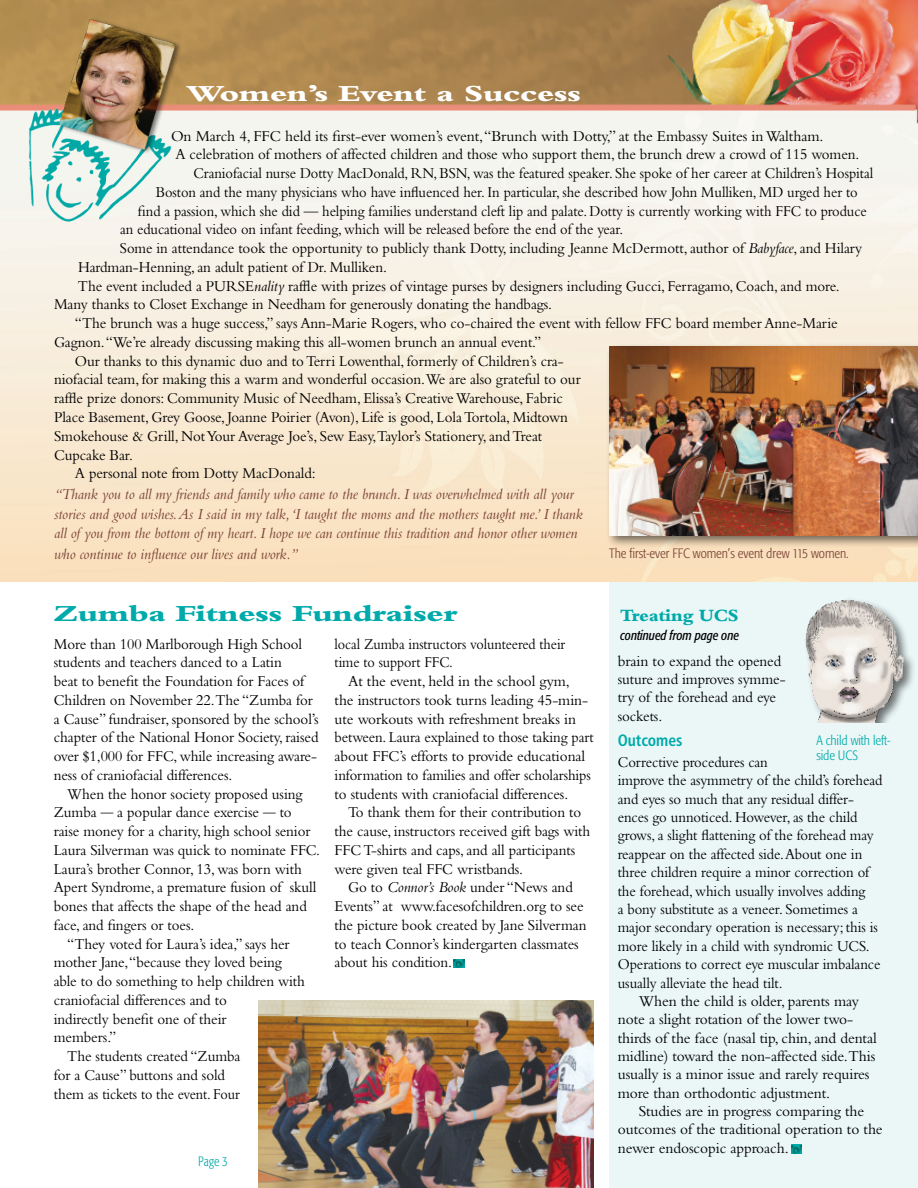
<style>
.page{position:relative;width:918px;height:1188px;background:#fff}
.page>*{position:absolute;margin:0;border:0;box-sizing:border-box;transform-origin:0 0}
.t1{font:800 24px "Bembo";letter-spacing:-.02em;color:#0aa;scale:1.4 1}
.t2{font:800 24px "Bembo";letter-spacing:-.02em;color:#fff;scale:1.4 1}
.t3{font:800 18px "Bembo";letter-spacing:-.02em;color:#0aa;scale:1.05 1}
.t4{font:700 condensed 16.5px "Frutiger";letter-spacing:-.005em;color:#0aa;scale:.95 1}
.t5{font:15.75px/18.8px "Bembo";letter-spacing:-.005em;color:#000;scale:.95 1}
.t6{font:15.75px/18.8px "Bembo";letter-spacing:-.005em;color:#000}
.t7{font:15.75px/18.5px "Bembo";letter-spacing:-.005em;color:#000;scale:.93 1}
.t8{font:15.75px "Bembo";letter-spacing:-.005em;color:#000;scale:.92 1}
.t9{font:italic 15.75px/19.5px "Bembo";letter-spacing:-.005em;color:#794136;scale:.95 1}
.t10{font:15.75px/18.8px "Bembo";letter-spacing:-.005em;color:#000;scale:.9 1}
.t11{font:300 condensed 13.5px "Formata";letter-spacing:-.005em;color:#794136}
.t12{font:300 condensed 13.5px/15px "Formata";letter-spacing:-.005em;color:#0aa}
.t13{font:italic condensed 13.5px "Formata";letter-spacing:-.005em;color:#000;scale:.95 1}
.t14{font:300 condensed 13.5px "Formata";letter-spacing:-.005em;color:#0aa;scale:.95 1}
.s1{font-style:italic}
</style>
<div class="page">
<div style="left:609px;top:581px;width:309px;height:607px;background:#ebf7f7"></div>
<img style="left:0;top:0;width:918px;height:581px">
<div style="left:605px;top:342px;width:313px;height:206px;background:#000;opacity:.55"></div>
<img style="left:609px;top:346px;width:309px;height:189px">
<svg style="left:454px;top:959px;width:10px;height:9px"></svg>
<img style="left:21px;top:0;width:164px;height:232px">
<svg style="left:791px;top:1145px;width:10px;height:9px"></svg>
<div style="left:803px;top:594px;width:112px;height:129px;background:#000;opacity:.55"></div>
<img style="left:803px;top:594px;width:106px;height:129px">
<img style="left:258px;top:1000px;width:336px;height:188px">
<h1 class="t2" style="left:186px;top:80px;width:284px">Women’s Event a Success</h1>
<p class="t6" style="left:171px;top:126px;width:654px">On March 4, FFC held its first-ever women’s event, “Brunch with Dotty,” at the Embassy Suites in Waltham.</p>
<p class="t5" style="left:176px;top:145px;width:721px">A celebration of mothers of affected children and those who support them, the brunch drew a crowd of 115 women.</p>
<p class="t8" style="left:193px;top:164px;width:740px">Craniofacial nurse Dotty MacDonald, RN, BSN, was the featured speaker. She spoke of her career at Children’s Hospital</p>
<p class="t8" style="left:156px;top:183px;width:764px">Boston and the many physicians who have influenced her. In particular, she described how John Mulliken, MD urged her to</p>
<p class="t8" style="left:138px;top:202px;width:794px">find a passion, which she did — helping families understand cleft lip and palate. Dotty is currently working with FFC to produce</p>
<p class="t8" style="left:120px;top:220px;width:549px">an educational video on infant feeding, which will be released before the end of the year.</p>
<p class="t7" style="left:120px;top:239px;width:800px">Some in attendance took the opportunity to publicly thank Dotty, including Jeanne McDermott, author of <span class="s1">Babyface</span>, and Hilary</p>
<p class="t5" style="left:78px;top:257px;width:327px">Hardman-Henning, an adult patient of Dr. Mulliken.</p>
<p class="t5" style="left:78px;top:276px;width:155px">The event included a Purse</p>
<p class="t5" style="left:54px;top:276px;width:829px;text-indent:200px"><span class="s1">nality</span> raffle with prizes of vintage purses by designers including Gucci, Ferragamo, Coach, and more.<br>Many thanks to Closet Exchange in Needham for generously donating the handbags.</p>
<p class="t5" style="left:75px;top:314px;width:805px">“The brunch was a huge success,” says Ann-Marie Rogers, who co-chaired the event with fellow FFC board member Anne-Marie</p>
<p class="t5" style="left:54px;top:332px;width:515px">Gagnon. “We’re already discussing making this all-women brunch an annual event.”</p>
<p class="t5" style="left:75px;top:351px;width:516px">Our thanks to this dynamic duo and to Terri Lowenthal, formerly of Children’s cra-</p>
<p class="t5" style="left:54px;top:370px;width:556px">niofacial team, for making this a warm and wonderful occasion.We are also grateful to our</p>
<p class="t5" style="left:54px;top:389px;width:537px">raffle prize donors: Community Music of Needham, Elissa’s Creative Warehouse, Fabric</p>
<p class="t5" style="left:54px;top:407px;width:542px">Place Basement, Grey Goose, Joanne Poirier (Avon), Life is good, Lola Tortola, Midtown</p>
<p class="t5" style="left:54px;top:426px;width:515px">Smokehouse &amp; Grill, Not Your Average Joe’s, Sew Easy,Taylor’s Stationery, and Treat</p>
<p class="t5" style="left:54px;top:445px;width:85px">Cupcake Bar.</p>
<p class="t5" style="left:75px;top:464px;width:255px">A personal note from Dotty MacDonald:</p>
<p class="t9" style="left:54px;top:484px;width:558px">“Thank you to all my friends and family who came to the brunch. I was overwhelmed with all your stories and good wishes. As I said in my talk, ‘I taught the moms and the mothers taught me.’ I thank all of you from the bottom of my heart. I hope we can continue this tradition and honor other women</p>
<p class="t9" style="left:54px;top:544px;width:259px">who continue to influence our lives and work.”</p>
<p class="t11" style="left:609px;top:545px;width:241px">The first-ever FFC women’s event drew 115 women.</p>
<h1 class="t1" style="left:54px;top:600px;width:290px">Zumba Fitness Fundraiser</h1>
<p class="t5" style="left:54px;top:634px;width:280px">More than 100 Marlborough High School students and teachers danced to a Latin<br>beat to benefit the Foundation for Faces of Children on November 22.The “Zumba for a Cause” fundraiser, sponsored by the school’s chapter of the National Honor Society, raised over $1,000 for FFC, while increasing aware&shy;ness of craniofacial differences.</p>
<p class="t5" style="left:67px;top:784px;width:249px">When the honor society proposed using</p>
<p class="t5" style="left:54px;top:803px;width:252px">Zumba — a popular dance exercise — to</p>
<p class="t5" style="left:54px;top:822px;width:272px">raise money for a charity, high school senior</p>
<p class="t5" style="left:54px;top:840px;width:282px">Laura Silverman was quick to nominate FFC.</p>
<p class="t5" style="left:54px;top:859px;width:263px">Laura’s brother Connor, 13, was born with</p>
<p class="t5" style="left:54px;top:878px;width:278px">Apert Syndrome, a premature fusion of skull</p>
<p class="t5" style="left:54px;top:897px;width:268px">bones that affects the shape of the head and</p>
<p class="t5" style="left:54px;top:915px;width:150px">face, and fingers or toes.</p>
<p class="t5" style="left:67px;top:934px;width:235px">“They voted for Laura’s idea,” says her</p>
<p class="t5" style="left:54px;top:953px;width:242px">mother Jane, “because they loved being</p>
<p class="t5" style="left:54px;top:972px;width:266px">able to do something to help children with</p>
<p class="t5" style="left:54px;top:990px;width:184px">craniofacial differences and to</p>
<p class="t5" style="left:54px;top:1009px;width:183px">indirectly benefit one of their</p>
<p class="t5" style="left:54px;top:1028px;width:67px">members.”</p>
<p class="t5" style="left:67px;top:1046px;width:184px">The students created “Zumba</p>
<p class="t5" style="left:54px;top:1065px;width:182px">for a Cause” buttons and sold</p>
<p class="t5" style="left:54px;top:1084px;width:197px">them as tickets to the event. Four</p>
<p class="t10" style="left:335px;top:634px;width:258px">local Zumba instructors volunteered their time to support FFC.</p>
<p class="t6" style="left:335px;top:672px;width:261px;text-indent:14px">At the event, held in the school gym,<br>the instructors took turns leading 45-min&shy;ute workouts with refreshment breaks in between. Laura explained to those taking part about FFC’s efforts to provide educational information to families and offer scholarships to students with craniofacial differences.</p>
<p class="t5" style="left:335px;top:803px;width:271px;text-indent:13px">To thank them for their contribution to the cause, instructors received gift bags with FFC T-shirts and caps, and all participants were given teal FFC wristbands.</p>
<p class="t5" style="left:335px;top:878px;width:267px;text-indent:13px">Go to <span class="s1">Connor’s Book</span> under “News and Events” at www.facesofchildren.org to see the picture book created by Jane Silverman to teach Connor’s kindergarten classmates about his condition.</p>
<p class="t14" style="left:198px;top:1153px;width:33px">Page 3</p>
<p class="t3" style="left:620px;top:605px;width:114px">Treating UCS</p>
<p class="t13" style="left:620px;top:628px;width:127px">continued from page one</p>
<p class="t6" style="left:618px;top:652px;width:169px;line-height:18.3px">brain to expand the opened suture and improves symme&shy;try of the forehead and eye sockets.</p>
<p class="t4" style="left:618px;top:731px;width:70px">Outcomes</p>
<p class="t7" style="left:618px;top:753px;width:286px">Corrective procedures can<br>improve the asymmetry of the child’s forehead and eyes so much that any residual differ&shy;ences go unnoticed. However, as the child grows, a slight flattening of the forehead may reappear on the affected side. About one in three children require a minor correction of the forehead, which usually involves adding<br>a bony substitute as a veneer. Sometimes a major secondary operation is necessary; this is more likely in a child with syndromic UCS.<br>Operations to correct eye muscular imbalance usually alleviate the head tilt.</p>
<p class="t6" style="left:618px;top:991px;width:261px;text-indent:21px">When the child is older, parents may note a slight rotation of the lower two&shy;thirds of the face (nasal tip, chin, and dental midline) toward the non-affected side.This usually is a minor issue and rarely requires more than orthodontic adjustment.</p>
<p class="t6" style="left:618px;top:1102px;width:266px;text-indent:21px">Studies are in progress comparing the outcomes of the traditional operation to the newer endoscopic approach.</p>
<p class="t12" style="left:816px;top:732px;width:76px">A child with left&shy;side UCS</p>
</div>
